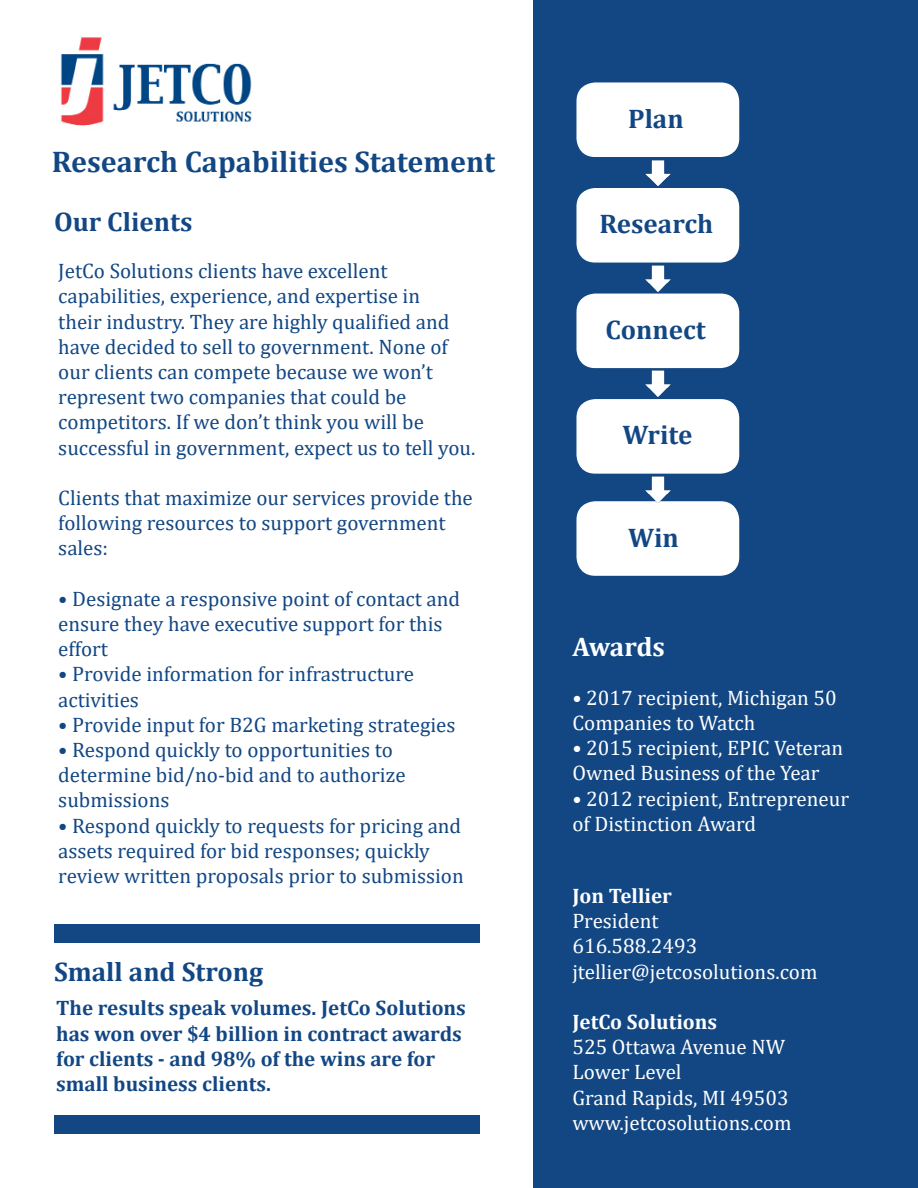
<style>
.page{position:relative;width:918px;height:1188px;background:#fff}
.page>*{position:absolute;margin:0;border:0;box-sizing:border-box;transform-origin:0 0}
.t1{font:700 30px "Cambria";color:#124784}
.t2{font:700 27px "Cambria";color:#124784}
.t3{font:700 27px "Cambria";letter-spacing:-.015em;color:#fff}
.t4{font:21px/25.2px "Cambria";color:#124784}
.t5{font:21px/25.2px "Cambria";color:#fff}
.t6{font:700 21px/25.2px "Cambria";color:#124784}
.t7{font:700 21px "Cambria";color:#fff}
</style>
<div class="page">
<div style="left:534px;top:0;width:384px;height:1188px;background:#124784"></div>
<div style="left:54px;top:924px;width:426px;height:18px;background:#124784"></div>
<div style="left:54px;top:1116px;width:426px;height:18px;background:#124784"></div>
<img style="left:60px;top:37px;width:192px;height:89px">
<div style="left:577px;top:83px;width:162px;height:73px;background:#fff;border-radius:18px"></div>
<div style="left:576px;top:82px;width:163px;height:75px;border:2px solid #fff;border-radius:18px"></div>
<div style="left:577px;top:189px;width:162px;height:73px;background:#fff;border-radius:18px"></div>
<div style="left:576px;top:188px;width:163px;height:75px;border:2px solid #fff;border-radius:18px"></div>
<div style="left:577px;top:294px;width:162px;height:73px;background:#fff;border-radius:18px"></div>
<div style="left:576px;top:294px;width:163px;height:74px;border:2px solid #fff;border-radius:18px"></div>
<div style="left:577px;top:400px;width:162px;height:73px;background:#fff;border-radius:18px"></div>
<div style="left:576px;top:399px;width:163px;height:75px;border:2px solid #fff;border-radius:18px"></div>
<div style="left:577px;top:502px;width:162px;height:73px;background:#fff;border-radius:18px"></div>
<div style="left:576px;top:501px;width:163px;height:75px;border:2px solid #fff;border-radius:18px"></div>
<img style="left:642px;top:160px;width:32px;height:29px">
<img style="left:642px;top:265px;width:32px;height:29px">
<img style="left:642px;top:367px;width:32px;height:30px">
<img style="left:642px;top:476px;width:32px;height:28px">
<p class="t1" style="left:52px;top:141px;width:445px">Research Capabilities Statement</p>
<p class="t2" style="left:54px;top:202px;width:140px">Our Clients</p>
<p class="t4" style="left:58px;top:258px;width:419px">JetCo Solutions clients have excellent capabilities, experience, and expertise in<br>their industry. They are highly qualified and have decided to sell to government. None of our clients can compete because we won’t represent two companies that could be competitors. If we don’t think you will be successful in government, expect us to tell you.</p>
<p class="t4" style="left:58px;top:485px;width:416px">Clients that maximize our services provide the following resources to support government sales:</p>
<p class="t4" style="left:58px;top:586px;width:403px">• Designate a responsive point of contact and ensure they have executive support for this effort</p>
<p class="t4" style="left:58px;top:662px;width:357px">• Provide information for infrastructure activities</p>
<p class="t4" style="left:58px;top:712px;width:399px">• Provide input for B2G marketing strategies</p>
<p class="t4" style="left:58px;top:737px;width:349px">• Respond quickly to opportunities to determine bid/no-bid and to authorize submissions</p>
<p class="t4" style="left:58px;top:813px;width:407px">• Respond quickly to requests for pricing and assets required for bid responses; quickly review written proposals prior to submission</p>
<p class="t2" style="left:54px;top:952px;width:211px">Small and Strong</p>
<p class="t6" style="left:56px;top:995px;width:411px">The results speak volumes. JetCo Solutions has won over $4 billion in contract awards for clients - and 98% of the wins are for small business clients.</p>
<p class="t2" style="left:628px;top:100px;width:57px">Plan</p>
<p class="t2" style="left:600px;top:205px;width:115px">Research</p>
<p class="t2" style="left:606px;top:311px;width:102px">Connect</p>
<p class="t2" style="left:622px;top:416px;width:71px">Write</p>
<p class="t2" style="left:628px;top:518px;width:52px">Win</p>
<p class="t3" style="left:572px;top:628px;width:94px">Awards</p>
<p class="t5" style="left:572px;top:685px;width:266px">• 2017 recipient, Michigan 50<br>Companies to Watch</p>
<p class="t5" style="left:572px;top:735px;width:272px">• 2015 recipient, EPIC Veteran<br>Owned Business of the Year</p>
<p class="t5" style="left:572px;top:786px;width:278px">• 2012 recipient, Entrepreneur of Distinction Award</p>
<p class="t7" style="left:572px;top:881px;width:101px">Jon Tellier</p>
<p class="t5" style="left:572px;top:908px;width:88px">President</p>
<p class="t5" style="left:572px;top:934px;width:126px">616.588.2493</p>
<p class="t5" style="left:572px;top:959px;width:247px">jtellier@jetcosolutions.com</p>
<p class="t7" style="left:572px;top:1007px;width:146px">JetCo Solutions</p>
<p class="t5" style="left:572px;top:1034px;width:214px">525 Ottawa Avenue NW</p>
<p class="t5" style="left:572px;top:1060px;width:111px">Lower Level</p>
<p class="t5" style="left:572px;top:1085px;width:218px">Grand Rapids, MI 49503</p>
<p class="t5" style="left:572px;top:1110px;width:221px">www.jetcosolutions.com</p>
</div>
